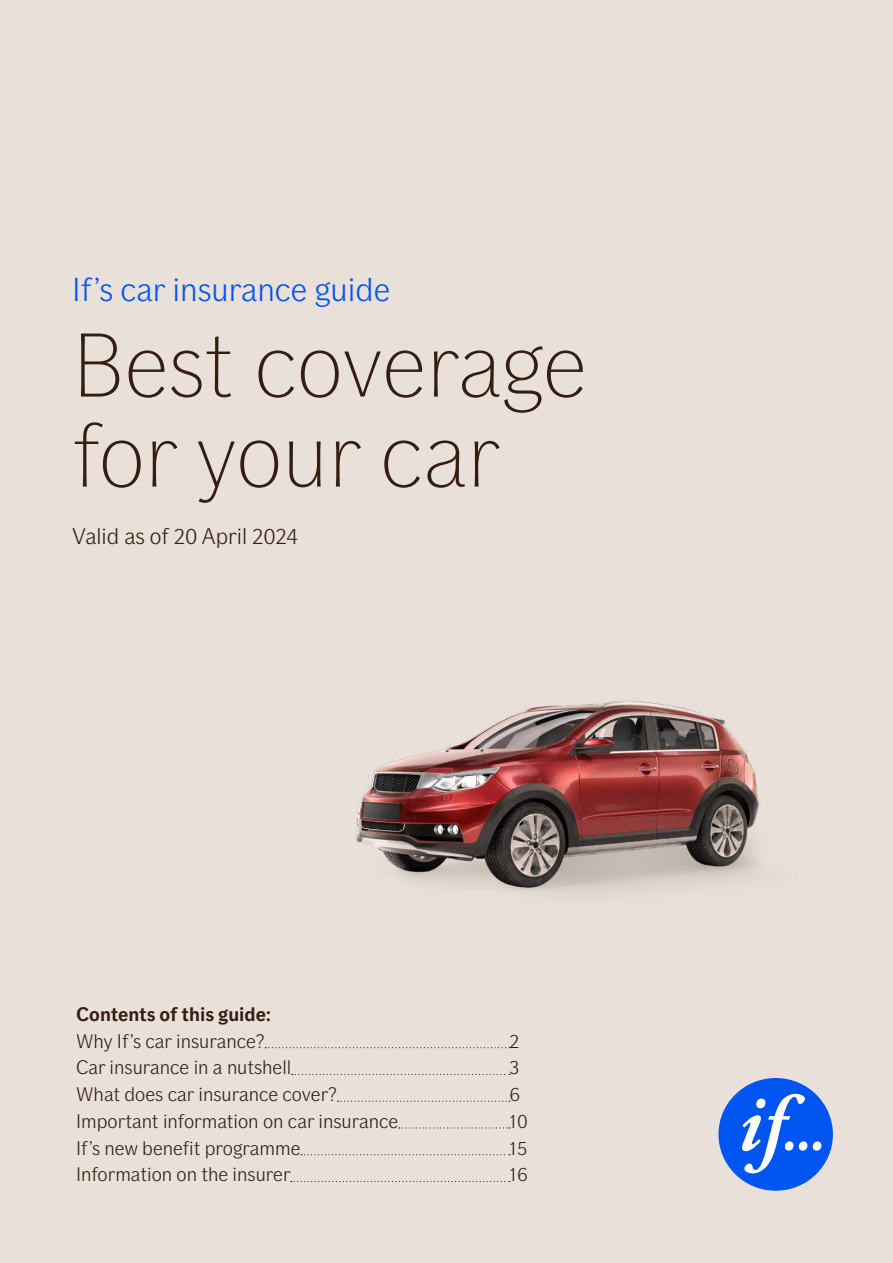
<style>
.page{position:relative;width:893px;height:1263px;background:#e8e0d9}
.page>*{position:absolute;margin:0;border:0;box-sizing:border-box;transform-origin:0 0}
.t1{font:100 90px/90px "If Sans";color:#331e11}
.t2{font:300 33px "If Sans";color:#0054f0}
.t3{font:300 22.5px "If Sans";color:#331e11}
.t4{font:300 19.5px "If Sans";color:#331e11}
.t5{font:700 19.5px "If Sans";color:#331e11}
</style>
<div class="page">
<svg style="left:265px;top:1047px;width:245px;height:1px"></svg>
<svg style="left:292px;top:1074px;width:218px;height:1px"></svg>
<svg style="left:338px;top:1101px;width:172px;height:1px"></svg>
<svg style="left:399px;top:1127px;width:111px;height:1px"></svg>
<svg style="left:301px;top:1154px;width:209px;height:1px"></svg>
<svg style="left:291px;top:1181px;width:219px;height:1px"></svg>
<div style="left:718px;top:1078px;width:115px;height:113px;background:#0054f0;border-radius:50%"></div>
<div style="left:799px;top:1141px;width:9px;height:9px;background:#fff;border-radius:50%"></div>
<div style="left:813px;top:1141px;width:8px;height:9px;background:#fff;border-radius:50%"></div>
<svg style="left:742px;top:1094px;width:63px;height:79px"></svg>
<img style="left:356px;top:701px;width:403px;height:192px">
<h2 class="t2" style="left:72px;top:271px;width:319px">If’s car insurance guide</h2>
<h1 class="t1" style="left:72px;top:321px;width:516px">Best coverage for your car</h1>
<p class="t3" style="left:72px;top:523px;width:228px">Valid as of 20 April 2024</p>
<p class="t5" style="left:76px;top:1003px;width:196px">Contents of this guide:</p>
<p class="t4" style="left:76px;top:1030px;width:190px">Why If’s car insurance?</p>
<p class="t4" style="left:510px;top:1030px;width:11px">2</p>
<p class="t4" style="left:76px;top:1057px;width:217px">Car insurance in a nutshell</p>
<p class="t4" style="left:510px;top:1057px;width:11px">3</p>
<p class="t4" style="left:76px;top:1083px;width:262px">What does car insurance cover?</p>
<p class="t4" style="left:510px;top:1083px;width:12px">6</p>
<p class="t4" style="left:76px;top:1110px;width:324px">Important information on car insurance</p>
<p class="t4" style="left:510px;top:1110px;width:20px">10</p>
<p class="t4" style="left:76px;top:1137px;width:226px">If’s new benefit programme</p>
<p class="t4" style="left:510px;top:1137px;width:19px">15</p>
<p class="t4" style="left:76px;top:1164px;width:216px">Information on the insurer</p>
<p class="t4" style="left:510px;top:1164px;width:20px">16</p>
</div>
